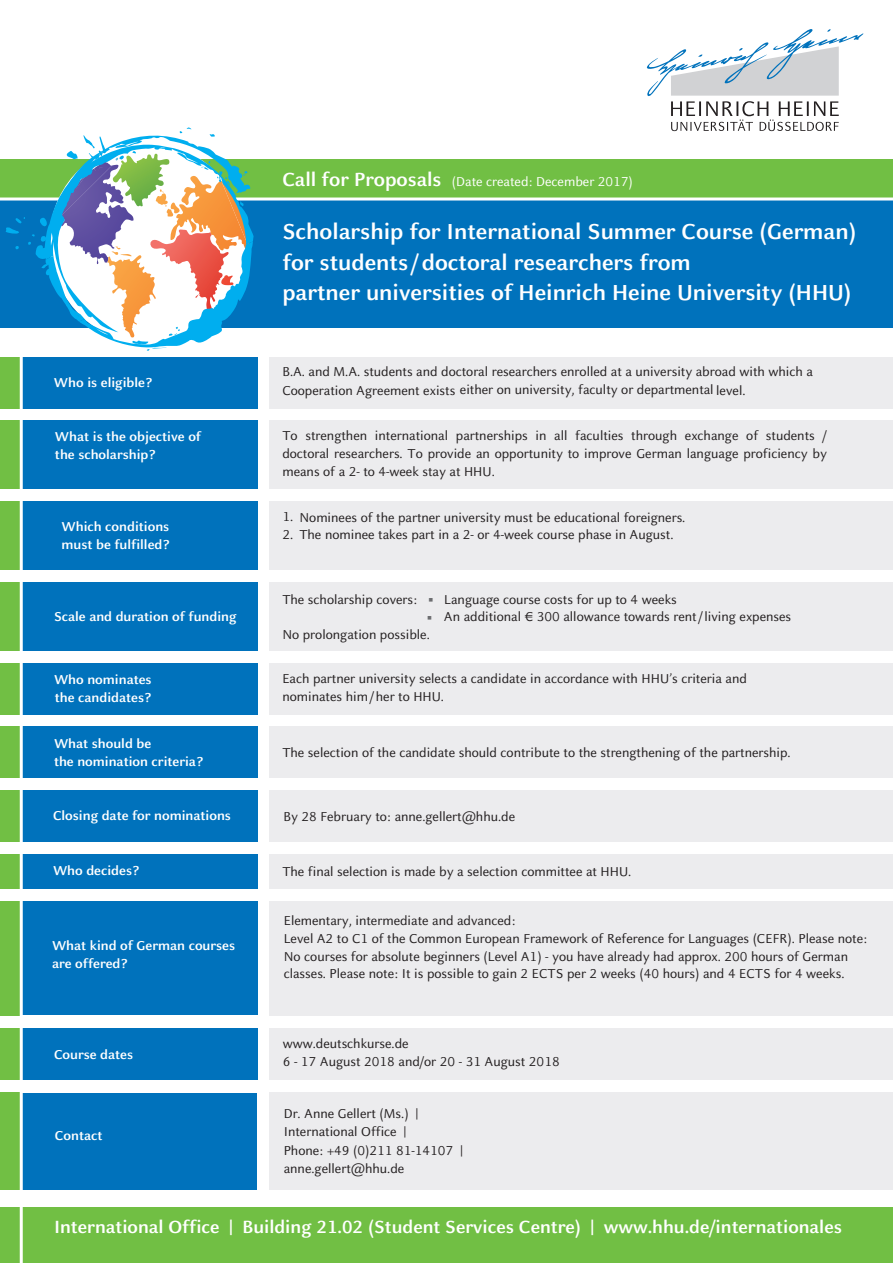
<style>
.page{position:relative;width:893px;height:1263px;background:#fff}
.page>*{position:absolute;margin:0;border:0;box-sizing:border-box;transform-origin:0 0}
.t1{font:700 24px/30.8px "HHU Celeste Sans";color:#fff}
.t2{font:700 19.5px "HHU Celeste Sans";color:#fff}
.t3{font:14.25px/18px "HHU Celeste Sans";color:#231f20}
.t4{font:700 14.25px/18px "HHU Celeste Sans";color:#fff}
.t5{font:14.25px "HHU Celeste Sans";color:#fff}
.s1{font-weight:700;font-size:21px}
.s2{font-family:"Arial";font-size:15.75px;color:#6c6d70}
</style>
<div class="page">
<div style="left:0;top:193px;width:893px;height:135px;background:#0072bc"></div>
<div style="left:0;top:357px;width:258px;height:51px;background:#0072bc"></div>
<div style="left:270px;top:357px;width:623px;height:51px;background:#ececee"></div>
<svg style="left:646px;top:29px;width:218px;height:102px"></svg>
<div style="left:0;top:159px;width:893px;height:40px;background:#71bf44"></div>
<div style="left:0;top:1207px;width:893px;height:56px;background:#71bf44"></div>
<div style="left:0;top:421px;width:258px;height:68px;background:#0072bc"></div>
<div style="left:270px;top:421px;width:623px;height:68px;background:#ececee"></div>
<div style="left:0;top:502px;width:258px;height:68px;background:#0072bc"></div>
<div style="left:270px;top:502px;width:623px;height:68px;background:#ececee"></div>
<div style="left:0;top:582px;width:258px;height:68px;background:#0072bc"></div>
<div style="left:270px;top:582px;width:623px;height:68px;background:#ececee"></div>
<div style="left:0;top:663px;width:258px;height:51px;background:#0072bc"></div>
<div style="left:270px;top:663px;width:623px;height:51px;background:#ececee"></div>
<div style="left:0;top:727px;width:258px;height:51px;background:#0072bc"></div>
<div style="left:270px;top:727px;width:623px;height:51px;background:#ececee"></div>
<div style="left:0;top:791px;width:258px;height:51px;background:#0072bc"></div>
<div style="left:270px;top:791px;width:623px;height:51px;background:#ececee"></div>
<div style="left:0;top:854px;width:258px;height:34px;background:#0072bc"></div>
<div style="left:270px;top:854px;width:623px;height:34px;background:#ececee"></div>
<div style="left:0;top:901px;width:258px;height:114px;background:#0072bc"></div>
<div style="left:270px;top:901px;width:623px;height:115px;background:#ececee"></div>
<div style="left:0;top:1093px;width:257px;height:97px;background:#0072bc"></div>
<div style="left:270px;top:1093px;width:623px;height:97px;background:#ececee"></div>
<div style="left:0;top:357px;width:21px;height:51px;background:#71bf44"></div>
<div style="left:0;top:421px;width:21px;height:68px;background:#71bf44"></div>
<div style="left:0;top:502px;width:21px;height:68px;background:#71bf44"></div>
<div style="left:0;top:582px;width:21px;height:68px;background:#71bf44"></div>
<div style="left:0;top:663px;width:21px;height:51px;background:#71bf44"></div>
<div style="left:0;top:727px;width:21px;height:51px;background:#71bf44"></div>
<div style="left:0;top:791px;width:21px;height:51px;background:#71bf44"></div>
<div style="left:0;top:854px;width:21px;height:34px;background:#71bf44"></div>
<div style="left:0;top:901px;width:21px;height:115px;background:#71bf44"></div>
<div style="left:0;top:1093px;width:21px;height:97px;background:#71bf44"></div>
<hr style="left:0;top:197px;width:893px;height:3px;background:#fff">
<svg style="left:5px;top:127px;width:249px;height:224px"></svg>
<div style="left:0;top:1029px;width:258px;height:51px;background:#0072bc"></div>
<div style="left:270px;top:1029px;width:623px;height:51px;background:#ececee"></div>
<div style="left:0;top:1029px;width:21px;height:51px;background:#71bf44"></div>
<hr style="left:20px;top:338px;width:3px;height:925px;background:#fff">
<p class="t5" style="left:282px;top:172px;width:352px"><span class="s1">Call for Proposals</span> (Date created: December 2017)</p>
<h1 class="t1" style="left:282px;top:215px;width:575px">Scholarship for International Summer Course (German) for students / doctoral researchers from<br>partner universities of Heinrich Heine University (HHU)</h1>
<p class="t4" style="left:54px;top:373px;width:99px">Who is eligible?</p>
<p class="t3" style="left:282px;top:362px;width:532px;line-height:18.5px">B.A. and M.A. students and doctoral researchers enrolled at a university abroad with which a<br>Cooperation Agreement exists either on university, faculty or departmental level.</p>
<p class="t4" style="left:55px;top:427px;width:148px">What is the objective of the scholarship?</p>
<p class="t3" style="left:282px;top:426px;width:546px;text-align:justify">To strengthen international partnerships in all faculties through exchange of students / doctoral researchers. To provide an opportunity to improve German language proficiency by means of a 2- to 4-week stay at HHU.</p>
<p class="t4" style="left:61px;top:517px;width:109px">Which conditions must be fulfilled?</p>
<p class="t4" style="left:54px;top:607px;width:184px">Scale and duration of funding</p>
<p class="t3" style="left:282px;top:508px;width:405px">1. Nominees of the partner university must be educational foreigners.</p>
<p class="t3" style="left:282px;top:525px;width:393px">2. The nominee takes part in a 2- or 4-week course phase in August.</p>
<p class="t3" style="left:282px;top:590px;width:396px">The scholarship covers: <span class="s2">▪</span> Language course costs for up to 4 weeks</p>
<p class="t3" style="left:282px;top:607px;width:510px;text-indent:145px"><span class="s2">▪</span> An additional € 300 allowance towards rent / living expenses<br>No prolongation possible.</p>
<p class="t4" style="left:54px;top:670px;width:99px">Who nominates the candidates?</p>
<p class="t3" style="left:282px;top:669px;width:466px">Each partner university selects a candidate in accordance with HHU’s criteria and nominates him / her to HHU.</p>
<p class="t4" style="left:54px;top:734px;width:150px">What should be<br>the nomination criteria?</p>
<p class="t3" style="left:282px;top:743px;width:510px">The selection of the candidate should contribute to the strengthening of the partnership.</p>
<p class="t4" style="left:53px;top:806px;width:179px">Closing date for nominations</p>
<p class="t3" style="left:283px;top:807px;width:233px">By 28 February to: anne.gellert@hhu.de</p>
<p class="t4" style="left:53px;top:861px;width:87px">Who decides?</p>
<p class="t3" style="left:282px;top:862px;width:350px">The final selection is made by a selection committee at HHU.</p>
<p class="t4" style="left:52px;top:936px;width:185px">What kind of German courses are offered?</p>
<p class="t3" style="left:284px;top:911px;width:585px">Elementary, intermediate and advanced:<br>Level A2 to C1 of the Common European Framework of Reference for Languages (CEFR). Please note:<br>No courses for absolute beginners (Level A1) - you have already had approx. 200 hours of German classes. Please note: It is possible to gain 2 ECTS per 2 weeks (40 hours) and 4 ECTS for 4 weeks.</p>
<p class="t4" style="left:54px;top:1045px;width:81px">Course dates</p>
<p class="t3" style="left:283px;top:1035px;width:278px">www.deutschkurse.de<br>6 - 17 August 2018 and/or 20 - 31 August 2018</p>
<p class="t4" style="left:55px;top:1126px;width:49px">Contact</p>
<p class="t3" style="left:284px;top:1104px;width:181px">Dr. Anne Gellert (Ms.) |<br>International Office |<br>Phone: +49 (0)211 81-14107 | anne.gellert@hhu.de</p>
<h2 class="t2" style="left:54px;top:1215px;width:789px">International Office | Building 21.02 (Student Services Centre) | www.hhu.de/internationales</h2>
</div>
